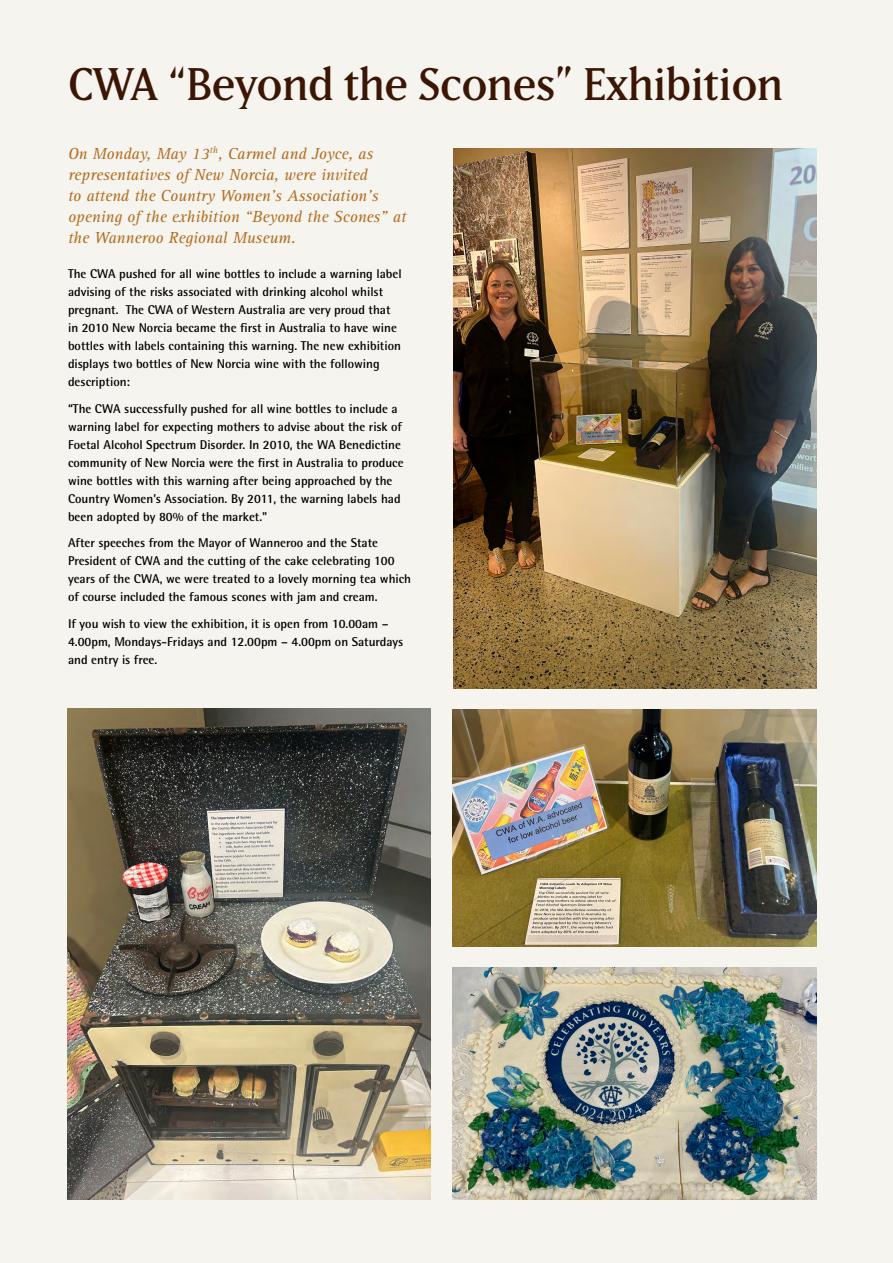
<style>
.page{position:relative;width:893px;height:1263px;background:#f5f4ef}
.page>*{position:absolute;margin:0;border:0;box-sizing:border-box;transform-origin:0 0}
.t1{font:45px "Matrix IIOT";letter-spacing:-.01em;color:#3c1605}
.Intro_Text{font:italic 16.5px/21px "Rotis Serif Std";color:#b36c1d}
.Body{font:700 12.75px/18px "Rotis Semi Sans Std";color:#000}
</style>
<div class="page">
<svg style="left:67px;top:1154px;width:750px;height:46px"></svg>
<svg style="left:67px;top:708px;width:750px;height:84px"></svg>
<img style="left:453px;top:148px;width:363px;height:540px">
<img style="left:67px;top:709px;width:364px;height:490px">
<img style="left:453px;top:710px;width:363px;height:236px">
<img style="left:453px;top:967px;width:363px;height:232px">
<h1 class="t1" style="left:68px;top:58px;width:717px">CWA “Beyond the Scones” Exhibition</h1>
<p class="Intro_Text" style="left:68px;top:143px;width:340px">On Monday, May 13<sup>th</sup>, Carmel and Joyce, as representatives of New Norcia, were invited<br>to attend the Country Women’s Association’s opening of the exhibition “Beyond the Scones” at the Wanneroo Regional Museum.</p>
<p class="Body" style="left:68px;top:265px;width:335px">The CWA pushed for all wine bottles to include a warning label advising of the risks associated with drinking alcohol whilst pregnant. The CWA of Western Australia are very proud that in 2010 New Norcia became the first in Australia to have wine bottles with labels containing this warning. The new exhibition displays two bottles of New Norcia wine with the following description:</p>
<p class="Body" style="left:68px;top:399px;width:337px">“The CWA successfully pushed for all wine bottles to include a warning label for expecting mothers to advise about the risk of Foetal Alcohol Spectrum Disorder. In 2010, the WA Benedictine community of New Norcia were the first in Australia to produce wine bottles with this warning after being approached by the Country Women’s Association. By 2011, the warning labels had been adopted by 80% of the market."</p>
<p class="Body" style="left:68px;top:534px;width:345px">After speeches from the Mayor of Wanneroo and the State President of CWA and the cutting of the cake celebrating 100 years of the CWA, we were treated to a lovely morning tea which of course included the famous scones with jam and cream.</p>
<p class="Body" style="left:68px;top:614px;width:337px">If you wish to view the exhibition, it is open from 10.00am –<br>4.00pm, Mondays-Fridays and 12.00pm – 4.00pm on Saturdays and entry is free.</p>
</div>
